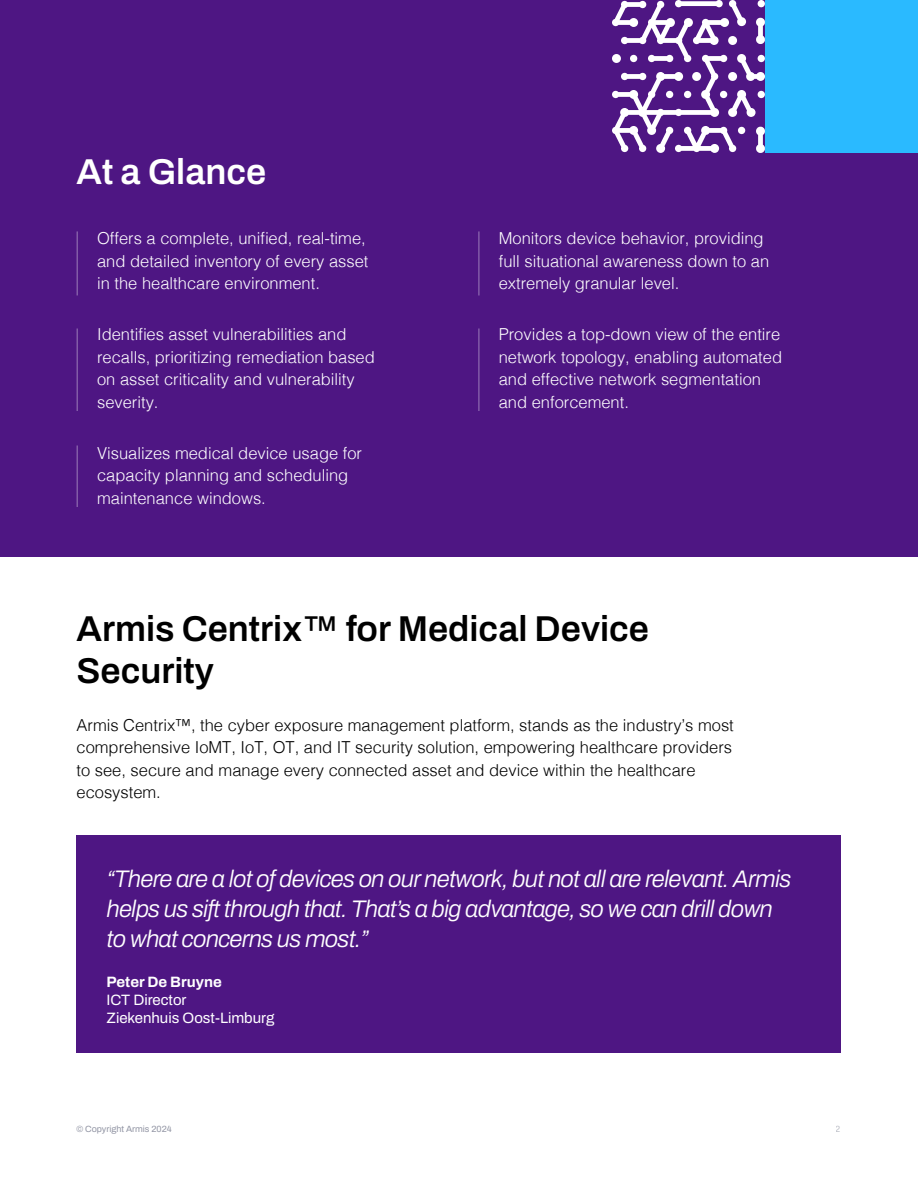
<style>
.page{position:relative;width:918px;height:1188px;background:#fff}
.page>*{position:absolute;margin:0;border:0;box-sizing:border-box;transform-origin:0 0}
.t1{font:600 36px/42px "Archivo";color:#000}
.t2{font:600 36px "Archivo";color:#fff}
.t3{font:italic 300 24px/30px "Archivo";letter-spacing:-.03em;color:#fff}
.Body_main{font:300 16.5px/22.5px "Helvetica";color:#fff}
.Body_main-2{font:300 16.5px/22.5px "Helvetica";color:#000}
.t4{font:15px/18px "Archivo";color:#fff}
.t5{font:9px "Archivo";color:#9295a4}
.s1{font-weight:700}
</style>
<div class="page">
<div style="left:76px;top:836px;width:765px;height:217px;background:#4e1683"></div>
<div style="left:0;top:0;width:918px;height:556px;background:#4e1683"></div>
<hr style="left:76px;top:231px;width:2px;height:64px;background:#fff">
<hr style="left:478px;top:231px;width:2px;height:64px;background:#fff">
<hr style="left:76px;top:328px;width:2px;height:83px;background:#fff">
<hr style="left:478px;top:328px;width:2px;height:83px;background:#fff">
<hr style="left:76px;top:446px;width:2px;height:61px;background:#fff">
<svg style="left:612px;top:0;width:153px;height:153px"></svg>
<div style="left:765px;top:0;width:153px;height:153px;background:#2abaff"></div>
<h1 class="t2" style="left:76px;top:145px;width:191px">At a Glance</h1>
<p class="Body_main" style="left:97px;top:226px;width:273px">Offers a complete, unified, real-time, and detailed inventory of every asset in the healthcare environment.</p>
<p class="Body_main" style="left:97px;top:322px;width:279px">Identifies asset vulnerabilities and recalls, prioritizing remediation based on asset criticality and vulnerability severity.</p>
<p class="Body_main" style="left:97px;top:441px;width:266px">Visualizes medical device usage for capacity planning and scheduling maintenance windows.</p>
<p class="Body_main" style="left:499px;top:226px;width:272px">Monitors device behavior, providing full situational awareness down to an extremely granular level.</p>
<p class="Body_main" style="left:499px;top:322px;width:285px">Provides a top-down view of the entire network topology, enabling automated and effective network segmentation and enforcement.</p>
<h1 class="t1" style="left:76px;top:607px;width:574px">Armis Centrix™ for Medical Device<br>Security</h1>
<p class="Body_main-2" style="left:76px;top:712px;width:659px">Armis Centrix™, the cyber exposure management platform, stands as the industry’s most comprehensive IoMT, IoT, OT, and IT security solution, empowering healthcare providers to see, secure and manage every connected asset and device within the healthcare ecosystem.</p>
<p class="t3" style="left:106px;top:863px;width:686px">“There are a lot of devices on our network, but not all are relevant. Armis helps us sift through that. That’s a big advantage, so we can drill down to what concerns us most.”</p>
<p class="t4" style="left:106px;top:973px;width:170px"><span class="s1">Peter De Bruyne<br></span>ICT Director<br>Ziekenhuis Oost-Limburg</p>
<p class="t5" style="left:76px;top:1122px;width:97px">© Copyright Armis 2024</p>
<p class="t5" style="left:836px;top:1122px;width:7px">2</p>
</div>
